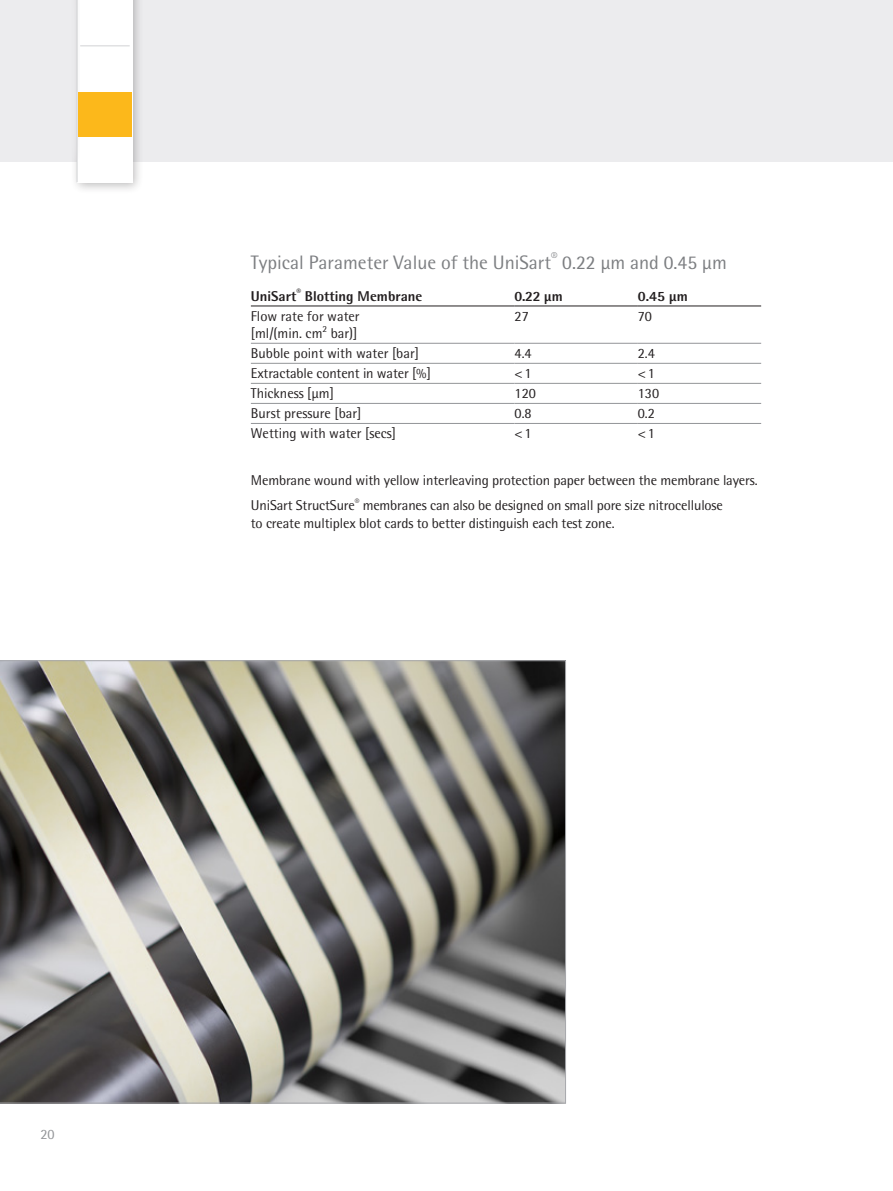
<style>
.page{position:relative;width:893px;height:1191px;background:#fff}
.page>*{position:absolute;margin:0;border:0;box-sizing:border-box;transform-origin:0 0}
.t1{font:19.5px "Sartorius Rotis Sans 2013";color:#7c7e81}
.t2{font:14.25px/17.2px "Sartorius Rotis Sans 2013";letter-spacing:-.01em;color:#231f20}
.t3{font:800 14.25px "Sartorius Rotis Sans 2013";color:#231f20}
.t4{font:14.25px "Sartorius Rotis Sans 2013";color:#939598}
</style>
<div class="page">
<div style="left:0;top:0;width:893px;height:162px;background:#ececee"></div>
<div style="left:70px;top:0;width:74px;height:194px;background:#231f20;opacity:.3"></div>
<div style="left:77px;top:0;width:56px;height:183px;background:#fff"></div>
<hr style="left:80px;top:46px;width:50px;height:1px;background:#d1d2d4">
<div style="left:52px;top:0;width:28px;height:160px;background:#ececee"></div>
<hr style="left:77px;top:0;width:1px;height:182px;background:#d1d2d4">
<div style="left:78px;top:92px;width:54px;height:45px;background:#fcb81b"></div>
<svg style="left:0;top:660px;width:566px;height:443px"></svg>
<hr style="left:251px;top:343px;width:263px;height:1px;background:#939598">
<hr style="left:514px;top:343px;width:124px;height:1px;background:#939598">
<hr style="left:638px;top:343px;width:123px;height:1px;background:#939598">
<hr style="left:251px;top:363px;width:263px;height:1px;background:#939598">
<hr style="left:514px;top:363px;width:124px;height:1px;background:#939598">
<hr style="left:638px;top:363px;width:123px;height:1px;background:#939598">
<hr style="left:251px;top:383px;width:263px;height:1px;background:#939598">
<hr style="left:514px;top:383px;width:124px;height:1px;background:#939598">
<hr style="left:638px;top:383px;width:123px;height:1px;background:#939598">
<hr style="left:251px;top:403px;width:263px;height:1px;background:#939598">
<hr style="left:514px;top:403px;width:124px;height:1px;background:#939598">
<hr style="left:638px;top:403px;width:123px;height:1px;background:#939598">
<hr style="left:251px;top:423px;width:263px;height:1px;background:#939598">
<hr style="left:514px;top:423px;width:124px;height:1px;background:#939598">
<hr style="left:638px;top:423px;width:123px;height:1px;background:#939598">
<hr style="left:251px;top:306px;width:263px;height:1px;background:#231f20">
<hr style="left:514px;top:306px;width:124px;height:1px;background:#231f20">
<hr style="left:638px;top:306px;width:123px;height:1px;background:#231f20">
<h1 class="t1" style="left:251px;top:250px;width:477px">Typical Parameter Value of the UniSart<sup>®</sup> 0.22 μm and 0.45 μm</h1>
<p class="t3" style="left:251px;top:287px;width:173px">UniSart<sup>®</sup> Blotting Membrane</p>
<p class="t3" style="left:514px;top:287px;width:50px">0.22 μm</p>
<p class="t3" style="left:638px;top:287px;width:51px">0.45 μm</p>
<p class="t2" style="left:251px;top:307px;width:110px">Flow rate for water [ml/(min. cm<sup>2</sup> bar)]</p>
<p class="t2" style="left:514px;top:307px;width:16px">27</p>
<p class="t2" style="left:638px;top:307px;width:16px">70</p>
<p class="t2" style="left:251px;top:345px;width:170px">Bubble point with water [bar]</p>
<p class="t2" style="left:514px;top:345px;width:19px">4.4</p>
<p class="t2" style="left:638px;top:345px;width:19px">2.4</p>
<p class="t2" style="left:251px;top:365px;width:182px">Extractable content in water [%]</p>
<p class="t2" style="left:514px;top:365px;width:19px">&lt;1</p>
<p class="t2" style="left:638px;top:365px;width:19px">&lt;1</p>
<p class="t2" style="left:251px;top:385px;width:85px">Thickness [μm]</p>
<p class="t2" style="left:514px;top:385px;width:23px">120</p>
<p class="t2" style="left:638px;top:385px;width:23px">130</p>
<p class="t2" style="left:251px;top:405px;width:112px">Burst pressure [bar]</p>
<p class="t2" style="left:514px;top:405px;width:19px">0.8</p>
<p class="t2" style="left:638px;top:405px;width:19px">0.2</p>
<p class="t2" style="left:251px;top:425px;width:147px">Wetting with water [secs]</p>
<p class="t2" style="left:514px;top:425px;width:19px">&lt;1</p>
<p class="t2" style="left:638px;top:425px;width:19px">&lt;1</p>
<p class="t2" style="left:251px;top:466px;width:508px;line-height:25.8px">Membrane wound with yellow interleaving protection paper between the membrane layers.<br>UniSart StructSure<sup>®</sup> membranes can also be designed on small pore size nitrocellulose</p>
<p class="t2" style="left:251px;top:514px;width:365px">to create multiplex blot cards to better distinguish each test zone.</p>
<p class="t4" style="left:40px;top:1126px;width:16px">20</p>
</div>
